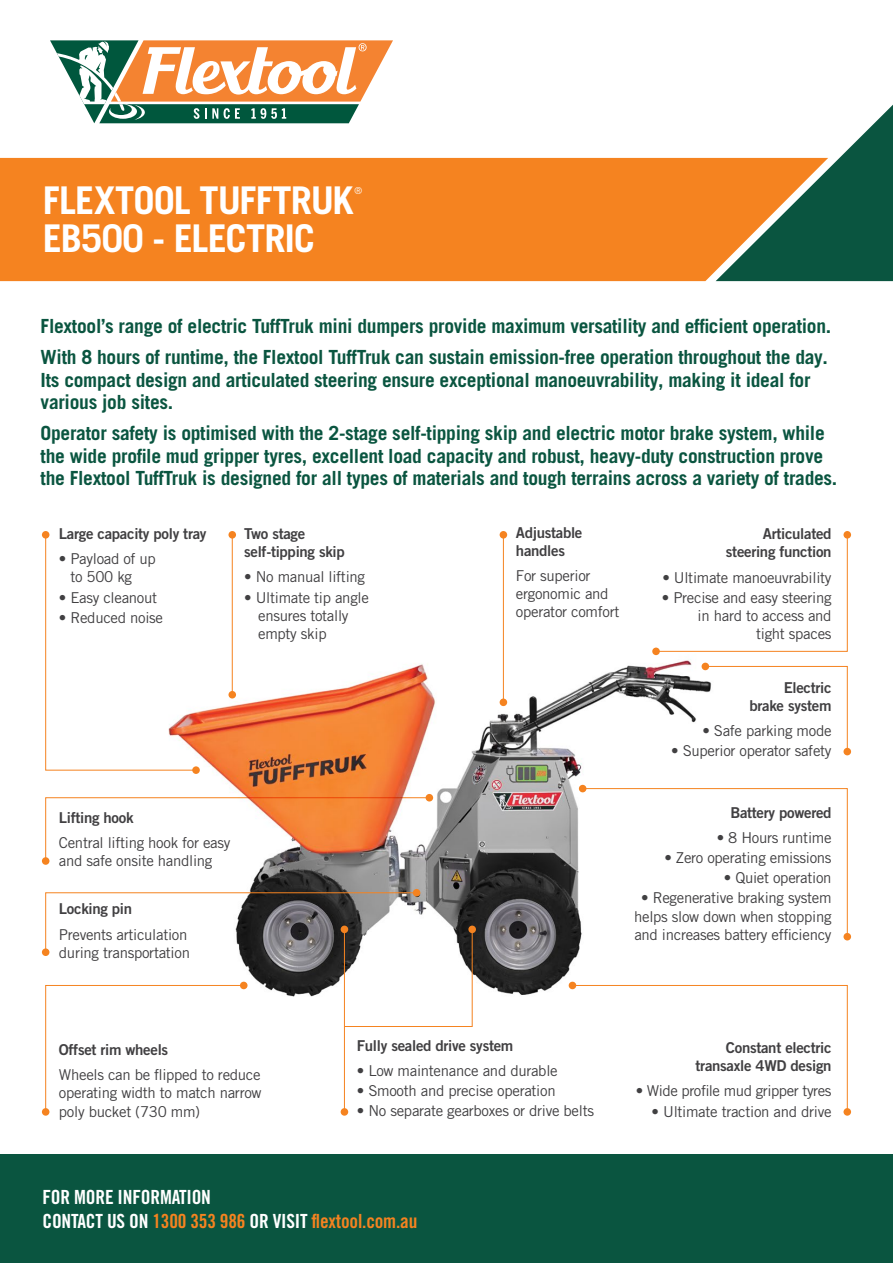
<style>
.page{position:relative;width:893px;height:1263px;background:#fff}
.page>*{position:absolute;margin:0;border:0;box-sizing:border-box;transform-origin:0 0}
.t1{font:700 38.25px "Trade Gothic LT Pro";letter-spacing:-.02em;color:#fff}
.t2{font:700 19.5px/22.5px "Trade Gothic LT Pro";letter-spacing:-.015em;color:#0a5540}
.t3{font:19.5px/24px "Trade Gothic LT Pro Bd Cn 20";letter-spacing:-.01em;color:#fff}
.t4{font:15px/18.1px "Trade Gothic LT Pro";letter-spacing:-.02em;color:#414042}
.t5{font:15px/18px "Trade Gothic LT Pro Bd 2";letter-spacing:-.02em;color:#414042;text-align:right}
.t6{font:300 9.6px "Trade Gothic LT Pro";color:#fff}
.s1{color:#f58320}
</style>
<div class="page">
<img style="left:192px;top:613px;width:574px;height:382px">
<svg style="left:45px;top:534px;width:152px;height:237px"></svg>
<div style="left:192px;top:766px;width:8px;height:8px;background:#f58320;border-radius:50%"></div>
<div style="left:42px;top:531px;width:7px;height:8px;background:#f58320;border-radius:50%"></div>
<hr style="left:232px;top:535px;width:1px;height:160px;background:#f58320">
<div style="left:228px;top:691px;width:8px;height:7px;background:#f58320;border-radius:50%"></div>
<div style="left:228px;top:531px;width:8px;height:8px;background:#f58320;border-radius:50%"></div>
<hr style="left:503px;top:535px;width:1px;height:167px;background:#f58320">
<div style="left:500px;top:698px;width:7px;height:8px;background:#f58320;border-radius:50%"></div>
<div style="left:500px;top:531px;width:7px;height:8px;background:#f58320;border-radius:50%"></div>
<svg style="left:704px;top:666px;width:144px;height:86px"></svg>
<div style="left:843px;top:748px;width:8px;height:7px;background:#f58320;border-radius:50%"></div>
<div style="left:702px;top:663px;width:7px;height:7px;background:#f58320;border-radius:50%"></div>
<svg style="left:655px;top:539px;width:193px;height:113px"></svg>
<div style="left:843px;top:531px;width:8px;height:8px;background:#f58320;border-radius:50%"></div>
<div style="left:652px;top:647px;width:8px;height:8px;background:#f58320;border-radius:50%"></div>
<div style="left:341px;top:1108px;width:7px;height:8px;background:#f58320;border-radius:50%"></div>
<div style="left:468px;top:925px;width:8px;height:8px;background:#f58320;border-radius:50%"></div>
<svg style="left:582px;top:788px;width:266px;height:149px"></svg>
<div style="left:843px;top:933px;width:8px;height:7px;background:#f58320;border-radius:50%"></div>
<div style="left:579px;top:785px;width:7px;height:7px;background:#f58320;border-radius:50%"></div>
<svg style="left:572px;top:985px;width:276px;height:123px"></svg>
<div style="left:843px;top:1108px;width:8px;height:8px;background:#f58320;border-radius:50%"></div>
<div style="left:569px;top:982px;width:7px;height:7px;background:#f58320;border-radius:50%"></div>
<div style="left:0;top:1154px;width:893px;height:109px;background:#0a5540"></div>
<div style="left:0;top:158px;width:716px;height:123px;background:#f58320"></div>
<svg style="left:716px;top:105px;width:177px;height:176px"></svg>
<svg style="left:50px;top:40px;width:343px;height:84px"></svg>
<svg style="left:45px;top:797px;width:385px;height:65px"></svg>
<div style="left:42px;top:857px;width:7px;height:8px;background:#f58320;border-radius:50%"></div>
<div style="left:426px;top:794px;width:7px;height:7px;background:#f58320;border-radius:50%"></div>
<div style="left:42px;top:948px;width:7px;height:8px;background:#f58320;border-radius:50%"></div>
<div style="left:413px;top:889px;width:7px;height:7px;background:#f58320;border-radius:50%"></div>
<svg style="left:45px;top:892px;width:428px;height:221px"></svg>
<div style="left:42px;top:1108px;width:7px;height:8px;background:#f58320;border-radius:50%"></div>
<div style="left:240px;top:982px;width:8px;height:7px;background:#f58320;border-radius:50%"></div>
<h1 class="t1" style="left:43px;top:177px;width:312px">FLEXTOOL TUFFTRUK</h1>
<p class="t6" style="left:354px;top:185px;width:9px">®</p>
<h1 class="t1" style="left:43px;top:215px;width:274px">EB500 - ELECTRIC</h1>
<h2 class="t2" style="left:41px;top:310px;width:792px;line-height:31px">Flextool’s range of electric TuffTruk mini dumpers provide maximum versatility and efficient operation.<br>With 8 hours of runtime, the Flextool TuffTruk can sustain emission-free operation throughout the day.</h2>
<h2 class="t2" style="left:41px;top:368px;width:771px">Its compact design and articulated steering ensure exceptional manoeuvrability, making it ideal for various job sites.</h2>
<p class="t2" style="left:41px;top:421px;width:798px">Operator safety is optimised with the 2-stage self-tipping skip and electric motor brake system, while the wide profile mud gripper tyres, excellent load capacity and robust, heavy-duty construction prove the Flextool TuffTruk is designed for all types of materials and tough terrains across a variety of trades.</p>
<p class="t5" style="left:59px;top:525px;width:149px">Large capacity poly tray</p>
<p class="t4" style="left:70px;top:550px;width:87px;text-indent:-11px">• Payload of up to 500 kg</p>
<p class="t4" style="left:59px;top:588px;width:100px">• Easy cleanout</p>
<p class="t4" style="left:59px;top:608px;width:106px">• Reduced noise</p>
<p class="t5" style="left:516px;top:524px;width:68px;text-align:left">Adjustable handles</p>
<p class="t4" style="left:516px;top:567px;width:105px">For superior ergonomic and operator comfort</p>
<p class="t5" style="left:726px;top:525px;width:107px">Articulated steering function</p>
<p class="t4" style="left:662px;top:568px;width:171px">• Ultimate manoeuvrability</p>
<p class="t4" style="left:662px;top:588px;width:171px;text-align:right">• Precise and easy steering in hard to access and<br>tight spaces</p>
<p class="t5" style="left:244px;top:525px;width:102px;text-align:left">Two stage self-tipping skip</p>
<p class="t4" style="left:244px;top:568px;width:122px">• No manual lifting</p>
<p class="t4" style="left:258px;top:588px;width:112px;text-indent:-14px">• Ultimate tip angle ensures totally empty skip</p>
<p class="t5" style="left:59px;top:808px;width:76px">Lifting hook</p>
<p class="t4" style="left:59px;top:833px;width:173px">Central lifting hook for easy and safe onsite handling</p>
<p class="t5" style="left:59px;top:900px;width:75px">Locking pin</p>
<p class="t4" style="left:59px;top:925px;width:133px">Prevents articulation during transportation</p>
<p class="t5" style="left:59px;top:1041px;width:111px">Offset rim wheels</p>
<p class="t4" style="left:59px;top:1066px;width:204px;text-align:justify">Wheels can be flipped to reduce operating width to match narrow poly bucket (730 mm)</p>
<p class="t5" style="left:357px;top:1036px;width:158px">Fully sealed drive system</p>
<p class="t4" style="left:357px;top:1061px;width:202px">• Low maintenance and durable</p>
<p class="t4" style="left:357px;top:1082px;width:200px">• Smooth and precise operation</p>
<p class="t4" style="left:357px;top:1102px;width:239px">• No separate gearboxes or drive belts</p>
<h2 class="t3" style="left:43px;top:1185px;width:376px">FOR MORE INFORMATION<br>CONTACT US ON <span class="s1">1300 353 986</span> OR VISIT <span class="s1">flextool.com.au</span></h2>
<p class="t5" style="left:749px;top:678px;width:84px">Electric brake system</p>
<p class="t4" style="left:702px;top:721px;width:131px">• Safe parking mode</p>
<p class="t4" style="left:671px;top:742px;width:162px">• Superior operator safety</p>
<p class="t5" style="left:730px;top:803px;width:103px">Battery powered</p>
<p class="t4" style="left:717px;top:828px;width:116px">• 8 Hours runtime</p>
<p class="t4" style="left:664px;top:848px;width:169px">• Zero operating emissions</p>
<p class="t4" style="left:724px;top:869px;width:109px">• Quiet operation</p>
<p class="t4" style="left:634px;top:889px;width:199px;text-align:center">• Regenerative braking system helps slow down when stopping and increases battery efficiency</p>
<p class="t5" style="left:696px;top:1038px;width:137px">Constant electric transaxle 4WD design</p>
<p class="t4" style="left:636px;top:1082px;width:197px">• Wide profile mud gripper tyres</p>
<p class="t4" style="left:652px;top:1102px;width:181px">• Ultimate traction and drive</p>
</div>
